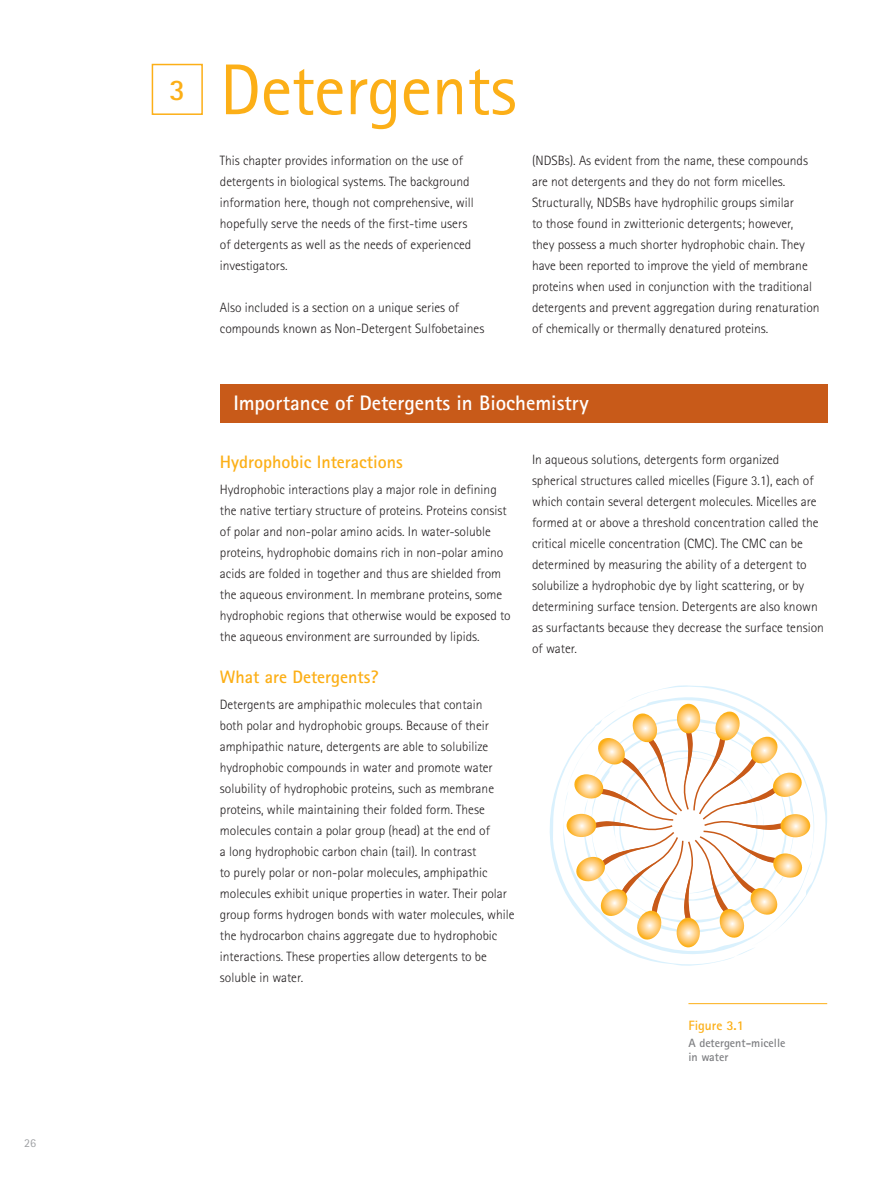
<style>
.page{position:relative;width:891px;height:1188px;background:#fff}
.page>*{position:absolute;margin:0;border:0;box-sizing:border-box;transform-origin:0 0}
.t1{font:72px "Merck Sans Serif Pro";letter-spacing:-.01em;color:#fcaf17}
.t2{font:700 30px "Merck Sans Serif Pro";color:#fcaf17}
.t3{font:700 21px "Merck Sans Serif Pro";color:#fff}
.t4{font:700 18px "Merck Sans Serif Pro";color:#fcaf17}
.t5{font:300 13.5px/21px "Merck Sans Serif Pro";color:#231f20}
.t6{font:700 13.5px "Merck Sans Serif Pro";color:#fcaf17}
.t7{font:700 12px/13.5px "Merck Sans Serif Pro";color:#7f8083}
.t8{font:12px "Merck Sans Serif Pro";color:#9fa1a4}
</style>
<div class="page">
<div style="left:220px;top:384px;width:607px;height:38px;background:#c85a19"></div>
<div style="left:152px;top:64px;width:51px;height:51px;border:2px solid #fcaf17"></div>
<hr style="left:688px;top:1003px;width:139px;height:1px;background:#fcaf17">
<svg style="left:644px;top:685px;width:183px;height:174px"></svg>
<svg style="left:550px;top:762px;width:17px;height:108px"></svg>
<svg style="left:556px;top:791px;width:198px;height:175px"></svg>
<svg style="left:567px;top:694px;width:255px;height:253px"></svg>
<p class="t8" style="left:24px;top:1136px;width:13px">26</p>
<h2 class="t2" style="left:169px;top:71px;width:18px">3</h2>
<h1 class="t1" style="left:220px;top:47px;width:298px">Detergents</h1>
<p class="t5" style="left:220px;top:150px;width:255px">This chapter provides information on the use of detergents in biological systems. The background information here, though not comprehensive, will hopefully serve the needs of the first-time users of detergents as well as the needs of experienced investigators.</p>
<p class="t5" style="left:220px;top:297px;width:266px">Also included is a section on a unique series of compounds known as Non-Detergent Sulfobetaines</p>
<p class="t5" style="left:532px;top:150px;width:289px">(NDSBs). As evident from the name, these compounds are not detergents and they do not form micelles.<br>Structurally, NDSBs have hydrophilic groups similar<br>to those found in zwitterionic detergents; however,<br>they possess a much shorter hydrophobic chain. They have been reported to improve the yield of membrane proteins when used in conjunction with the traditional detergents and prevent aggregation during renaturation of chemically or thermally denatured proteins.</p>
<h3 class="t3" style="left:233px;top:390px;width:357px">Importance of Detergents in Biochemistry</h3>
<h3 class="t4" style="left:220px;top:450px;width:185px">Hydrophobic Interactions</h3>
<p class="t5" style="left:220px;top:479px;width:292px">Hydrophobic interactions play a major role in defining the native tertiary structure of proteins. Proteins consist of polar and non-polar amino acids. In water-soluble proteins, hydrophobic domains rich in non-polar amino acids are folded in together and thus are shielded from the aqueous environment. In membrane proteins, some hydrophobic regions that otherwise would be exposed to the aqueous environment are surrounded by lipids.</p>
<h3 class="t4" style="left:220px;top:665px;width:160px">What are Detergents?</h3>
<p class="t5" style="left:220px;top:694px;width:296px">Detergents are amphipathic molecules that contain<br>both polar and hydrophobic groups. Because of their amphipathic nature, detergents are able to solubilize hydrophobic compounds in water and promote water solubility of hydrophobic proteins, such as membrane proteins, while maintaining their folded form. These molecules contain a polar group (head) at the end of<br>a long hydrophobic carbon chain (tail). In contrast<br>to purely polar or non-polar molecules, amphipathic molecules exhibit unique properties in water. Their polar group forms hydrogen bonds with water molecules, while the hydrocarbon chains aggregate due to hydrophobic interactions. These properties allow detergents to be soluble in water.</p>
<p class="t5" style="left:532px;top:449px;width:293px">In aqueous solutions, detergents form organized spherical structures called micelles (Figure 3.1), each of which contain several detergent molecules. Micelles are formed at or above a threshold concentration called the critical micelle concentration (CMC). The CMC can be determined by measuring the ability of a detergent to solubilize a hydrophobic dye by light scattering, or by determining surface tension. Detergents are also known as surfactants because they decrease the surface tension of water.</p>
<p class="t6" style="left:688px;top:1016px;width:57px">Figure 3.1</p>
<p class="t7" style="left:688px;top:1037px;width:99px">A detergent-micelle in water</p>
</div>
